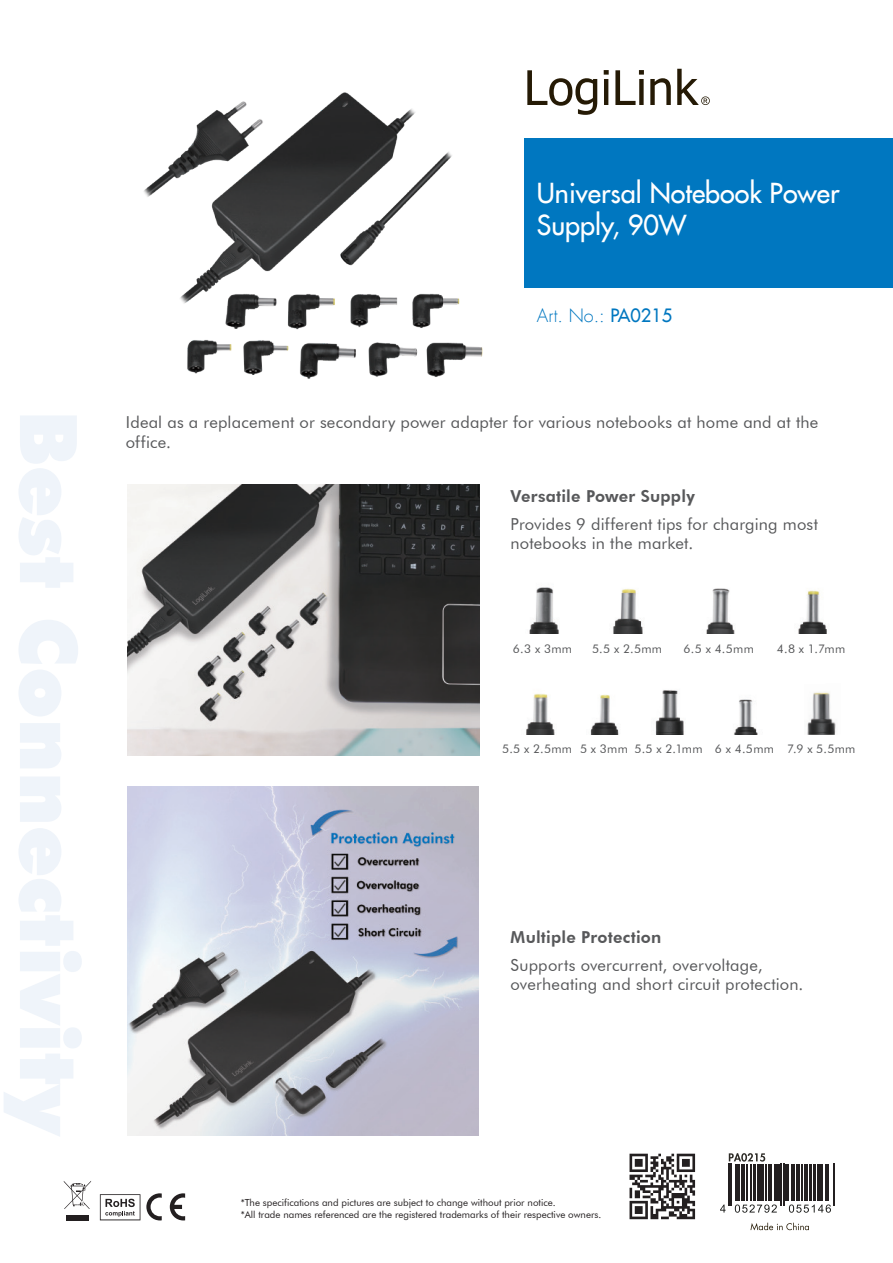
<style>
.page{position:relative;width:893px;height:1263px;background:#fff}
.page>*{position:absolute;margin:0;border:0;box-sizing:border-box;transform-origin:0 0}
.Produktname{font:27px "Futura LT";color:#fff}
.t1{font:300 18px "Futura LT";color:#0077c0}
.Fließtext{font:16.5px/19.8px "Futura BT";letter-spacing:.01em;color:#57585a}
.subline{font:800 16.5px "Futura BT";letter-spacing:.01em;color:#57585a}
.Fließtext-2{font:12px "Futura BT";letter-spacing:.02em;color:#57585a}
.t2{font:9.75px/11.7px "Futura BT";color:#231f20}
.s1{font-weight:400}
</style>
<div class="page">
<svg style="left:527px;top:69px;width:183px;height:46px"></svg>
<svg style="left:100px;top:1194px;width:40px;height:26px"></svg>
<svg style="left:64px;top:1181px;width:27px;height:28px"></svg>
<div style="left:66px;top:1215px;width:23px;height:5px;background:#231f20"></div>
<svg style="left:146px;top:1193px;width:16px;height:27px"></svg>
<svg style="left:170px;top:1193px;width:15px;height:27px"></svg>
<div style="left:524px;top:138px;width:369px;height:150px;background:#0077c0"></div>
<img style="left:144px;top:92px;width:339px;height:287px">
<img style="left:127px;top:485px;width:353px;height:271px">
<img style="left:807px;top:692px;width:29px;height:43px">
<img style="left:734px;top:699px;width:24px;height:36px">
<img style="left:655px;top:690px;width:29px;height:45px">
<img style="left:590px;top:694px;width:29px;height:41px">
<img style="left:526px;top:693px;width:29px;height:42px">
<img style="left:798px;top:590px;width:29px;height:44px">
<img style="left:706px;top:588px;width:29px;height:46px">
<img style="left:613px;top:589px;width:30px;height:45px">
<img style="left:529px;top:587px;width:30px;height:47px">
<img style="left:127px;top:787px;width:351px;height:348px">
<svg style="left:750px;top:1223px;width:59px;height:7px"></svg>
<div style="left:626px;top:1150px;width:72px;height:72px;background:linear-gradient(to right,#fff,#fff)"></div>
<svg style="left:629px;top:1154px;width:66px;height:65px"></svg>
<svg style="left:729px;top:1153px;width:36px;height:8px"></svg>
<svg style="left:720px;top:1204px;width:6px;height:8px"></svg>
<svg style="left:735px;top:1204px;width:42px;height:9px"></svg>
<svg style="left:789px;top:1204px;width:42px;height:9px"></svg>
<hr style="left:728px;top:1164px;width:1px;height:42px;background:#231f20">
<hr style="left:731px;top:1164px;width:1px;height:42px;background:#231f20">
<hr style="left:735px;top:1164px;width:2px;height:37px;background:#231f20">
<hr style="left:739px;top:1164px;width:1px;height:37px;background:#231f20">
<hr style="left:741px;top:1164px;width:3px;height:37px;background:#231f20">
<hr style="left:747px;top:1164px;width:1px;height:37px;background:#231f20">
<hr style="left:750px;top:1164px;width:1px;height:37px;background:#231f20">
<hr style="left:753px;top:1164px;width:3px;height:37px;background:#231f20">
<hr style="left:757px;top:1164px;width:3px;height:37px;background:#231f20">
<hr style="left:761px;top:1164px;width:3px;height:37px;background:#231f20">
<hr style="left:766px;top:1164px;width:1px;height:37px;background:#231f20">
<hr style="left:768px;top:1164px;width:3px;height:37px;background:#231f20">
<hr style="left:774px;top:1164px;width:2px;height:37px;background:#231f20">
<hr style="left:777px;top:1164px;width:2px;height:37px;background:#231f20">
<hr style="left:781px;top:1164px;width:1px;height:42px;background:#231f20">
<hr style="left:783px;top:1164px;width:1px;height:42px;background:#231f20">
<hr style="left:785px;top:1164px;width:4px;height:37px;background:#231f20">
<hr style="left:791px;top:1164px;width:1px;height:37px;background:#231f20">
<hr style="left:793px;top:1164px;width:1px;height:37px;background:#231f20">
<hr style="left:797px;top:1164px;width:3px;height:37px;background:#231f20">
<hr style="left:801px;top:1164px;width:1px;height:37px;background:#231f20">
<hr style="left:805px;top:1164px;width:3px;height:37px;background:#231f20">
<hr style="left:809px;top:1164px;width:2px;height:37px;background:#231f20">
<hr style="left:814px;top:1164px;width:2px;height:37px;background:#231f20">
<hr style="left:817px;top:1164px;width:1px;height:37px;background:#231f20">
<hr style="left:819px;top:1164px;width:4px;height:37px;background:#231f20">
<hr style="left:825px;top:1164px;width:1px;height:37px;background:#231f20">
<hr style="left:827px;top:1164px;width:1px;height:37px;background:#231f20">
<hr style="left:833px;top:1164px;width:1px;height:42px;background:#231f20">
<p class="Produktname" style="left:537px;top:175px;width:304px">Universal Notebook Power</p>
<p class="Produktname" style="left:537px;top:207px;width:151px">Supply, 90W</p>
<p class="t1" style="left:537px;top:305px;width:137px">Art. No.: <span class="s1">PA0215</span></p>
<p class="Fließtext" style="left:126px;top:412px;width:694px">Ideal as a replacement or secondary power adapter for various notebooks at home and at the</p>
<p class="Fließtext" style="left:126px;top:432px;width:47px">office.</p>
<p class="subline" style="left:511px;top:486px;width:186px">Versatile Power Supply</p>
<p class="Fließtext" style="left:511px;top:514px;width:309px">Provides 9 different tips for charging most notebooks in the market.</p>
<p class="Fließtext-2" style="left:513px;top:642px;width:60px">6.3 x 3mm</p>
<p class="Fließtext-2" style="left:592px;top:642px;width:71px">5.5 x 2.5mm</p>
<p class="Fließtext-2" style="left:684px;top:642px;width:72px">6.5 x 4.5mm</p>
<p class="Fließtext-2" style="left:777px;top:642px;width:70px">4.8 x 1.7mm</p>
<p class="Fließtext-2" style="left:502px;top:742px;width:71px">5.5 x 2.5mm</p>
<p class="Fließtext-2" style="left:580px;top:742px;width:49px">5 x 3mm</p>
<p class="Fließtext-2" style="left:634px;top:742px;width:70px">5.5 x 2.1mm</p>
<p class="Fließtext-2" style="left:715px;top:742px;width:60px">6 x 4.5mm</p>
<p class="Fließtext-2" style="left:787px;top:742px;width:70px">7.9 x 5.5mm</p>
<p class="subline" style="left:511px;top:927px;width:152px">Multiple Protection</p>
<p class="Fließtext" style="left:511px;top:955px;width:253px">Supports overcurrent, overvoltage,</p>
<p class="Fließtext" style="left:511px;top:974px;width:294px">overheating and short circuit protection.</p>
<p class="t2" style="left:241px;top:1196px;width:362px">*The specifications and pictures are subject to change without prior notice.<br>*All trade names referenced are the registered trademarks of their respective owners.</p>
</div>
